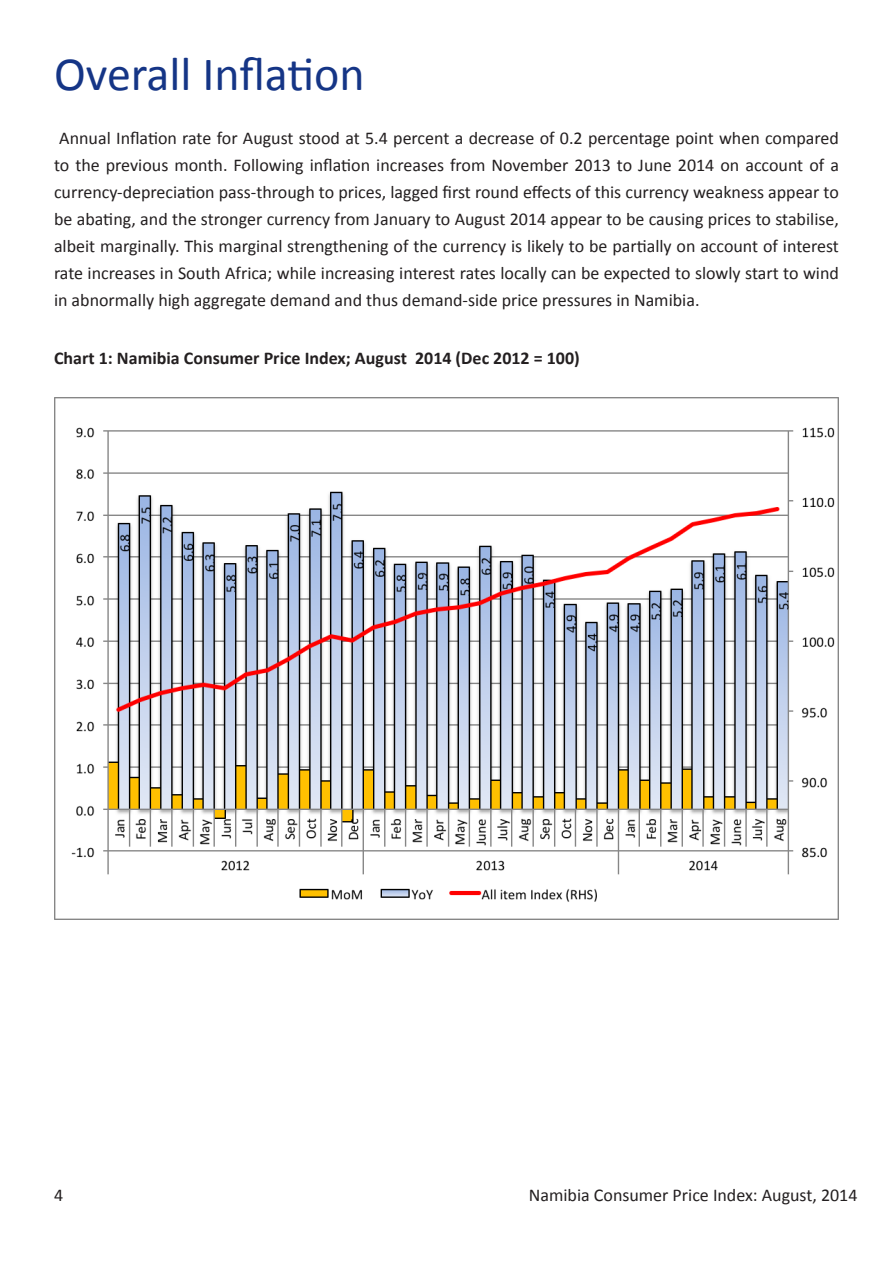
<style>
.page{position:relative;width:893px;height:1263px;background:#fff}
.page>*{position:absolute;margin:0;border:0;box-sizing:border-box;transform-origin:0 0}
.Heading{font:48px "Calibri";color:#153586}
.t1{font:18px/27px "Calibri";color:#231f20;text-align:justify}
.t2{font:700 18px "Calibri";color:#231f20}
</style>
<div class="page">
<img style="left:54px;top:398px;width:785px;height:521px">
<p class="Heading" style="left:54px;top:44px;width:312px">Overall Inflation</p>
<p class="t1" style="left:54px;top:125px;width:786px">Annual Inflation rate for August stood at 5.4 percent a decrease of 0.2 percentage point when compared to the previous month. Following inflation increases from November 2013 to June 2014 on account of a currency-depreciation pass-through to prices, lagged first round effects of this currency weakness appear to be abating, and the stronger currency from January to August 2014 appear to be causing prices to stabilise, albeit marginally. This marginal strengthening of the currency is likely to be partially on account of interest rate increases in South Africa; while increasing interest rates locally can be expected to slowly start to wind in abnormally high aggregate demand and thus demand-side price pressures in Namibia.</p>
<p class="t2" style="left:54px;top:346px;width:527px">Chart 1: Namibia Consumer Price Index; August 2014 (Dec 2012 = 100)</p>
<p class="t1" style="left:54px;top:1181px;width:11px">4</p>
<p class="t1" style="left:529px;top:1181px;width:330px">Namibia Consumer Price Index: August, 2014</p>
</div>
